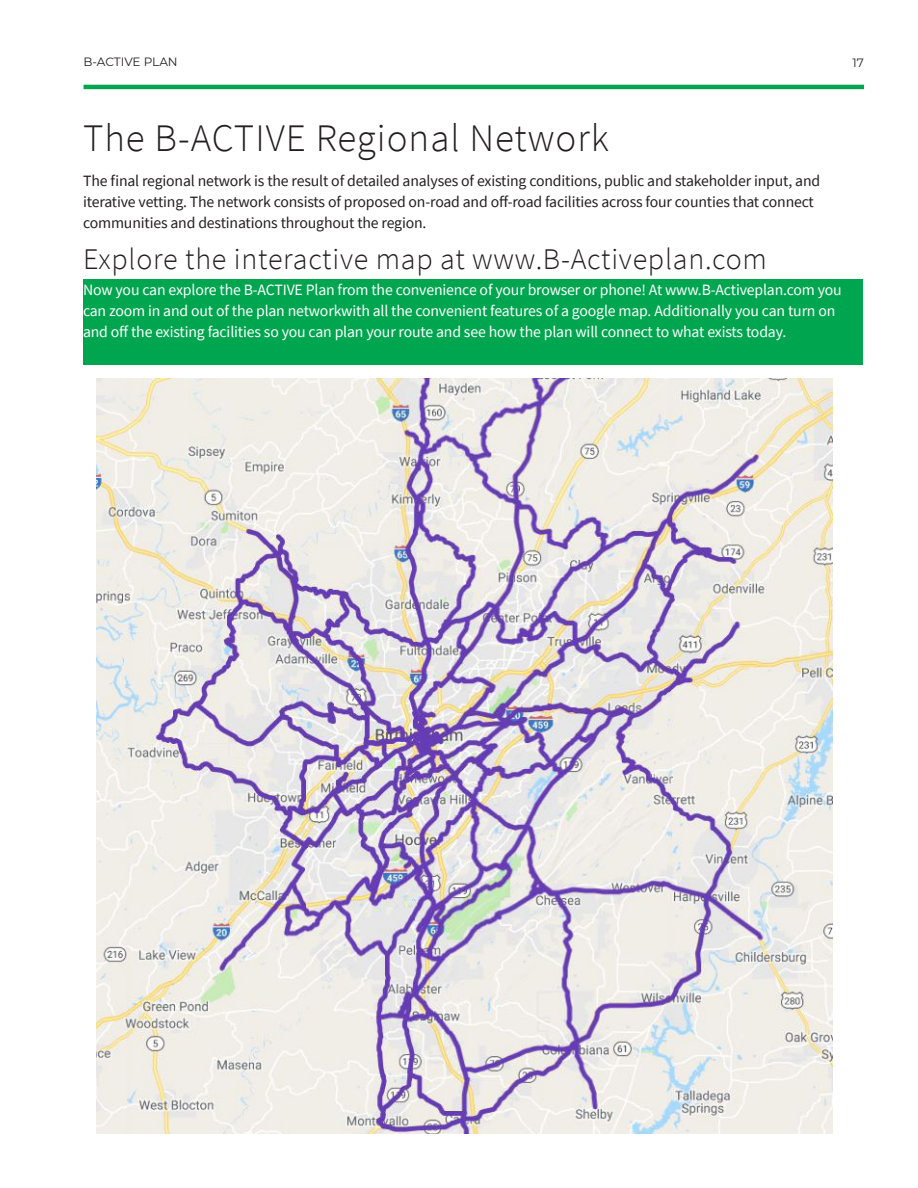
<style>
.page{position:relative;width:918px;height:1188px;background:#fff}
.page>*{position:absolute;margin:0;border:0;box-sizing:border-box;transform-origin:0 0}
.Heading_1{font:300 39px "Source Sans Pro";letter-spacing:.025em;color:#231f20}
.Heading_1-2{font:300 30px "Source Sans Pro";letter-spacing:.025em;color:#231f20}
.Body_TEXT{font:15.75px/21px "Source Sans Pro";letter-spacing:-.01em;color:#fff}
.Body_TEXT-2{font:15.75px/21px "Source Sans Pro";letter-spacing:-.01em;color:#231f20}
.t1{font:12px "Montserrat";letter-spacing:-.01em;color:#231f20}
</style>
<div class="page">
<hr style="left:84px;top:85px;width:780px;height:4px;background:#00a54f">
<div style="left:83px;top:279px;width:779px;height:85px;background:#00a54f"></div>
<img style="left:97px;top:378px;width:735px;height:756px">
<p class="t1" style="left:84px;top:53px;width:96px">B-ACTIVE PLAN</p>
<p class="t1" style="left:853px;top:54px;width:13px">17</p>
<p class="Heading_1" style="left:83px;top:114px;width:527px">The B-ACTIVE Regional Network</p>
<p class="Body_TEXT-2" style="left:83px;top:171px;width:739px">The final regional network is the result of detailed analyses of existing conditions, public and stakeholder input, and iterative vetting. The network consists of proposed on-road and off-road facilities across four counties that connect communities and destinations throughout the region.</p>
<p class="Heading_1-2" style="left:83px;top:240px;width:685px">Explore the interactive map at www.B-Activeplan.com</p>
<p class="Body_TEXT" style="left:83px;top:279px;width:760px">Now you can explore the B-ACTIVE Plan from the convenience of your browser or phone! At www.B-Activeplan.com you can zoom in and out of the plan networkwith all the convenient features of a google map. Additionally you can turn on and off the existing facilities so you can plan your route and see how the plan will connect to what exists today.</p>
</div>
